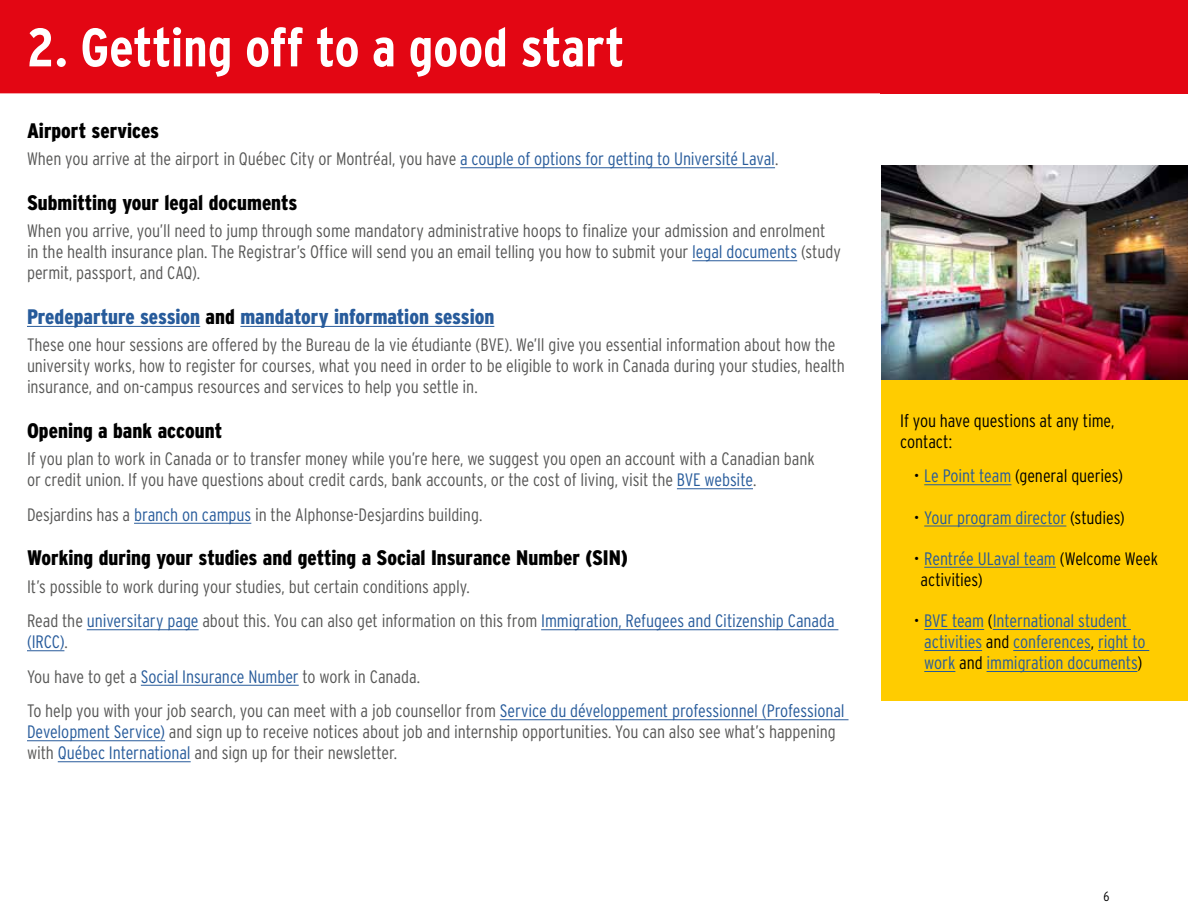
<style>
.page{position:relative;width:1188px;height:918px;background:#fff}
.page>*{position:absolute;margin:0;border:0;box-sizing:border-box;transform-origin:0 0}
.Titres_des_grandes_s{font:700 condensed 54px "Interstate";letter-spacing:-.01em;color:#fff}
.Sous-titre_noir__anc{font:900 condensed 21px "Interstate";color:#000}
.Sous-titre_noir__anc-2{font:900 condensed 21px "Interstate";color:#275b9b}
.texte_noir_80{font:300 condensed 18px/21px "Interstate";letter-spacing:-.005em;color:#575756}
.texte_noir_80-2{font:300 condensed 18px/21px "Interstate";letter-spacing:-.005em;color:#275b9b}
.texte_noir{font:300 condensed 18px/21px "Interstate";letter-spacing:-.005em;color:#000}
.t1{font:300 condensed 13.5px "Interstate";color:#000}
.s1{color:#275b9b}
.s2{color:#000}
.s3{color:#575756}
</style>
<div class="page">
<div style="left:881px;top:379px;width:307px;height:322px;background:#fc0"></div>
<img style="left:881px;top:166px;width:307px;height:213px">
<div style="left:0;top:0;width:896px;height:93px;background:#e30613"></div>
<hr style="left:460px;top:168px;width:315px;height:1px;background:#275b9b">
<hr style="left:692px;top:261px;width:105px;height:1px;background:#275b9b">
<hr style="left:27px;top:326px;width:173px;height:1px;background:#275b9b">
<hr style="left:240px;top:326px;width:254px;height:1px;background:#275b9b">
<hr style="left:677px;top:489px;width:76px;height:1px;background:#275b9b">
<hr style="left:134px;top:523px;width:117px;height:1px;background:#275b9b">
<hr style="left:87px;top:630px;width:112px;height:1px;background:#275b9b">
<hr style="left:541px;top:630px;width:297px;height:1px;background:#275b9b">
<hr style="left:27px;top:651px;width:37px;height:1px;background:#275b9b">
<hr style="left:141px;top:685px;width:158px;height:1px;background:#275b9b">
<hr style="left:500px;top:720px;width:349px;height:1px;background:#275b9b">
<hr style="left:27px;top:741px;width:138px;height:1px;background:#275b9b">
<hr style="left:58px;top:762px;width:133px;height:1px;background:#275b9b">
<hr style="left:924px;top:485px;width:87px;height:1px;background:#275b9b">
<hr style="left:924px;top:526px;width:142px;height:1px;background:#275b9b">
<hr style="left:924px;top:567px;width:132px;height:1px;background:#275b9b">
<hr style="left:924px;top:629px;width:60px;height:1px;background:#275b9b">
<hr style="left:993px;top:629px;width:138px;height:1px;background:#275b9b">
<hr style="left:924px;top:650px;width:58px;height:1px;background:#275b9b">
<hr style="left:1013px;top:650px;width:78px;height:1px;background:#275b9b">
<hr style="left:1098px;top:650px;width:51px;height:1px;background:#275b9b">
<hr style="left:924px;top:671px;width:31px;height:1px;background:#275b9b">
<hr style="left:987px;top:671px;width:150px;height:1px;background:#275b9b">
<div style="left:881px;top:0;width:307px;height:93px;background:#e30613"></div>
<p class="Titres_des_grandes_s" style="left:27px;top:17px;width:599px">2. Getting off to a good start</p>
<p class="Sous-titre_noir__anc" style="left:27px;top:119px;width:134px">Airport services</p>
<p class="texte_noir_80" style="left:27px;top:148px;width:753px">When you arrive at the airport in Québec City or Montréal, you have <span class="s1">a couple of options for getting to Université Laval</span>.</p>
<p class="Sous-titre_noir__anc" style="left:27px;top:191px;width:272px">Submitting your legal documents</p>
<p class="texte_noir_80" style="left:27px;top:220px;width:815px">When you arrive, you’ll need to jump through some mandatory administrative hoops to finalize your admission and enrolment in the health insurance plan. The Registrar’s Office will send you an email telling you how to submit your <span class="s1">legal documents</span> (study permit, passport, and CAQ).</p>
<p class="Sous-titre_noir__anc-2" style="left:27px;top:305px;width:469px">Predeparture session <span class="s2">and</span> mandatory information session</p>
<p class="texte_noir_80" style="left:27px;top:334px;width:819px">These one hour sessions are offered by the Bureau de la vie étudiante (BVE). We’ll give you essential information about how the university works, how to register for courses, what you need in order to be eligible to work in Canada during your studies, health insurance, and on-campus resources and services to help you settle in.</p>
<p class="Sous-titre_noir__anc" style="left:27px;top:419px;width:197px">Opening a bank account</p>
<p class="texte_noir_80" style="left:27px;top:448px;width:789px">If you plan to work in Canada or to transfer money while you’re here, we suggest you open an account with a Canadian bank or credit union. If you have questions about credit cards, bank accounts, or the cost of living, visit the <span class="s1">BVE website</span>.</p>
<p class="texte_noir_80" style="left:27px;top:504px;width:457px">Desjardins has a <span class="s1">branch on campus</span> in the Alphonse-Desjardins building.</p>
<p class="Sous-titre_noir__anc" style="left:27px;top:546px;width:602px">Working during your studies and getting a Social Insurance Number (SIN)</p>
<p class="texte_noir_80" style="left:27px;top:576px;width:444px">It’s possible to work during your studies, but certain conditions apply.</p>
<p class="texte_noir_80-2" style="left:27px;top:610px;width:809px"><span class="s3">Read the</span> universitary page <span class="s3">about this. You can also get information on this from</span> Immigration, Refugees and Citizenship Canada (IRCC)<span class="s3">.</span></p>
<p class="texte_noir_80" style="left:27px;top:666px;width:395px">You have to get a <span class="s1">Social Insurance Number</span> to work in Canada.</p>
<p class="texte_noir_80" style="left:27px;top:700px;width:819px">To help you with your job search, you can meet with a job counsellor from <span class="s1">Service du développement professionnel (Professional<br>Development Service)</span> and sign up to receive notices about job and internship opportunities. You can also see what’s happening with <span class="s1">Québec International</span> and sign up for their newsletter.</p>
<p class="texte_noir" style="left:900px;top:410px;width:216px">If you have questions at any time, contact:</p>
<p class="texte_noir" style="left:914px;top:465px;width:211px">• <span class="s1">Le Point team</span> (general queries)</p>
<p class="texte_noir_80-2" style="left:914px;top:507px;width:213px"><span class="s2">•</span> Your program director <span class="s2">(studies)</span></p>
<p class="texte_noir" style="left:920px;top:548px;width:239px;text-indent:-7px">• <span class="s1">Rentrée ULaval team</span> (Welcome Week activities)</p>
<p class="texte_noir_80-2" style="left:924px;top:610px;width:223px;text-indent:-11px"><span class="s2">•</span> BVE team <span class="s2">(</span>International student activities <span class="s2">and</span> conferences<span class="s2">,</span> right to work <span class="s2">and</span> immigration documents<span class="s2">)</span></p>
<p class="t1" style="left:1104px;top:889px;width:7px">6</p>
</div>
